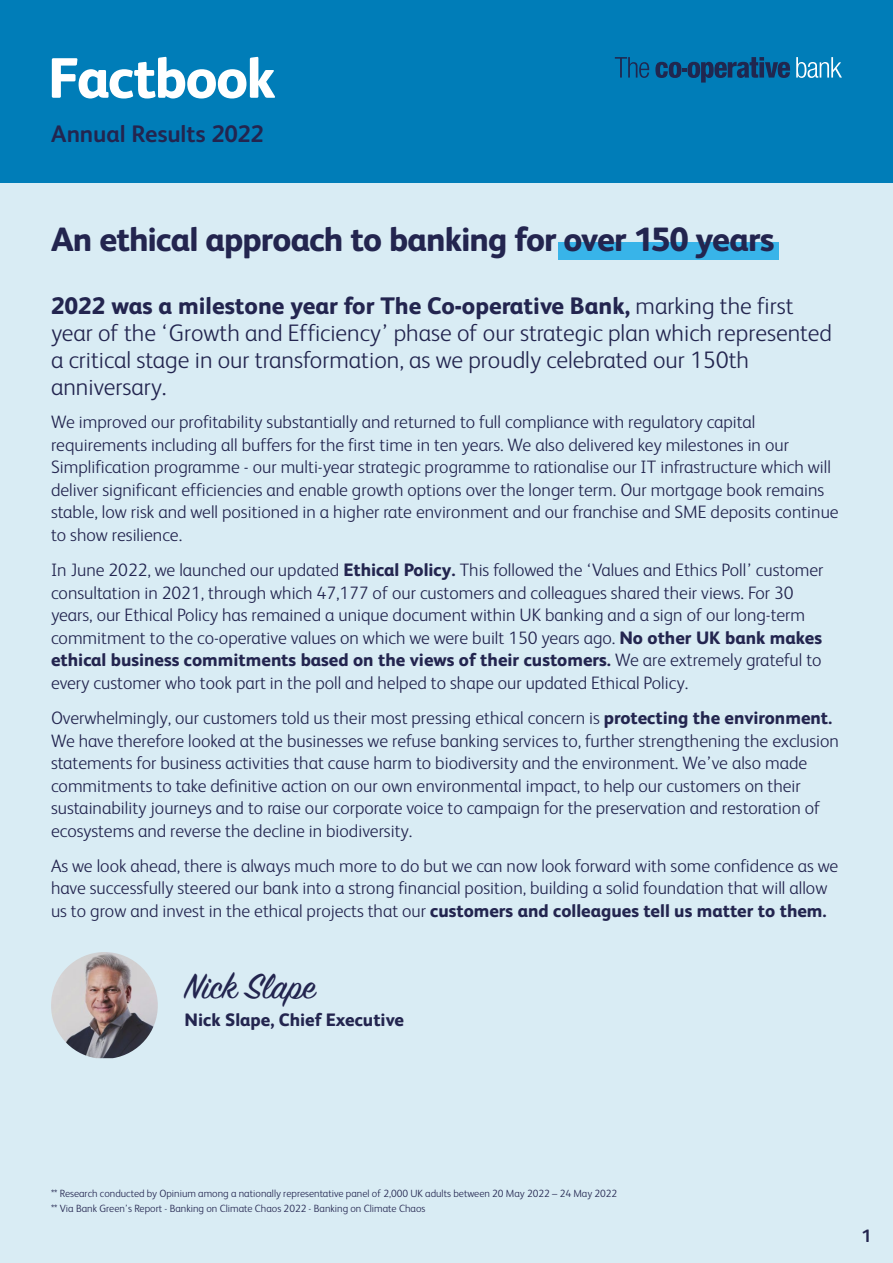
<style>
.page{position:relative;width:893px;height:1263px;background:#d9ecf4}
.page>*{position:absolute;margin:0;border:0;box-sizing:border-box;transform-origin:0 0}
.t1{font:800 57px "Coop Bank";letter-spacing:-.025em;color:#fff}
.t2{font:39.45px "Sign Painter House Script";color:#23254f}
.t3{font:800 33.75px "Coop Bank";letter-spacing:-.025em;color:#23254f}
.t4{font:700 24px "Coop Bank";letter-spacing:-.005em;color:#23254f}
.t5{font:300 23.85px/27px "Coop Bank";color:#23254f}
.t6{font:300 18px/22.5px "Coop Bank";color:#23254f}
.t7{font:800 18px "Coop Bank";color:#23254f}
.t8{font:700 18px "Coop Bank";color:#23254f}
.t9{font:300 10.5px/15px "Coop Bank";color:#23254f}
.s1{font-weight:800}
</style>
<div class="page">
<div style="left:559px;top:243px;width:220px;height:17px;background:#38b4e9"></div>
<img style="left:51px;top:952px;width:107px;height:106px">
<div style="left:0;top:0;width:893px;height:183px;background:#007db8"></div>
<svg style="left:615px;top:57px;width:34px;height:21px"></svg>
<svg style="left:655px;top:57px;width:135px;height:26px"></svg>
<svg style="left:796px;top:57px;width:46px;height:21px"></svg>
<h1 class="t1" style="left:48px;top:37px;width:230px">Factbook</h1>
<h3 class="t4" style="left:51px;top:117px;width:214px">Annual Results 2022</h3>
<h3 class="t3" style="left:51px;top:215px;width:725px">An ethical approach to banking for over 150 years</h3>
<p class="t5" style="left:51px;top:291px;width:783px"><span class="s1">2022 was a milestone year for The Co-operative Bank,</span> marking the first year of the ‘Growth and Efficiency’ phase of our strategic plan which represented a critical stage in our transformation, as we proudly celebrated our 150th anniversary.</p>
<p class="t6" style="left:51px;top:410px;width:789px">We improved our profitability substantially and returned to full compliance with regulatory capital requirements including all buffers for the first time in ten years. We also delivered key milestones in our Simplification programme - our multi-year strategic programme to rationalise our IT infrastructure which will deliver significant efficiencies and enable growth options over the longer term. Our mortgage book remains stable, low risk and well positioned in a higher rate environment and our franchise and SME deposits continue to show resilience.</p>
<p class="t6" style="left:51px;top:558px;width:774px">In June 2022, we launched our updated <span class="s1">Ethical Policy.</span> This followed the ‘Values and Ethics Poll’ customer consultation in 2021, through which 47,177 of our customers and colleagues shared their views. For 30 years, our Ethical Policy has remained a unique document within UK banking and a sign of our long-term commitment to the co-operative values on which we were built 150 years ago. <span class="s1">No other UK bank makes ethical business commitments based on the views of their customers.</span> We are extremely grateful to every customer who took part in the poll and helped to shape our updated Ethical Policy.</p>
<p class="t6" style="left:51px;top:706px;width:789px">Overwhelmingly, our customers told us their most pressing ethical concern is <span class="s1">protecting the environment.<br></span>We have therefore looked at the businesses we refuse banking services to, further strengthening the exclusion statements for business activities that cause harm to biodiversity and the environment. We’ve also made commitments to take definitive action on our own environmental impact, to help our customers on their sustainability journeys and to raise our corporate voice to campaign for the preservation and restoration of ecosystems and reverse the decline in biodiversity.</p>
<p class="t6" style="left:51px;top:853px;width:789px">As we look ahead, there is always much more to do but we can now look forward with some confidence as we have successfully steered our bank into a strong financial position, building a solid foundation that will allow us to grow and invest in the ethical projects that our <span class="s1">customers and colleagues tell us matter to them.</span></p>
<h2 class="t2" style="left:185px;top:962px;width:132px">Nick Slape</h2>
<p class="t7" style="left:185px;top:1007px;width:221px">Nick Slape, Chief Executive</p>
<p class="t9" style="left:51px;top:1185px;width:568px">** Research conducted by Opinium among a nationally representative panel of 2,000 UK adults between 20 May 2022 – 24 May 2022 ** Via Bank Green’s Report - Banking on Climate Chaos 2022 - Banking on Climate Chaos</p>
<p class="t8" style="left:862px;top:1223px;width:12px">1</p>
</div>
